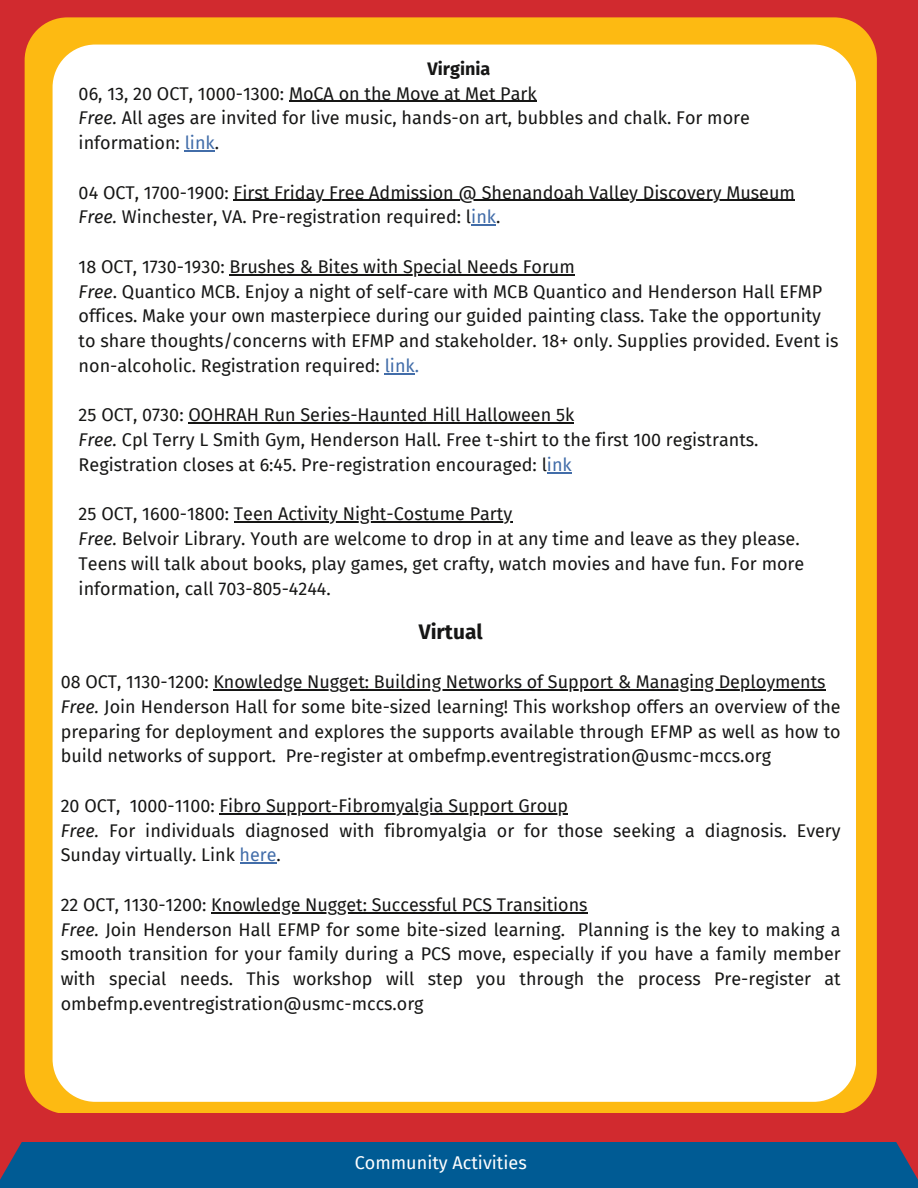
<style>
.page{position:relative;width:918px;height:1188px;background:#d12a2f}
.page>*{position:absolute;margin:0;border:0;box-sizing:border-box;transform-origin:0 0}
.t1{font:700 20.85px "Fira Sans";color:#161615}
.t2{font:18px/24.8px "Fira Sans";color:#161615}
.t3{font:18px "Fira Sans";color:#fff}
.t4{font:700 18px "Fira Sans";color:#161615}
.t5{font:17.85px/24.8px "Fira Sans";color:#161615}
.s1{font-style:italic}
.s2{color:#426da9}
</style>
<div class="page">
<div style="left:0;top:1142px;width:918px;height:46px;background:#005b94"></div>
<div style="left:25px;top:17px;width:852px;height:1096px;background:#fdba12"></div>
<div style="left:53px;top:45px;width:803px;height:1057px;background:#fff"></div>
<hr style="left:213px;top:689px;width:613px;height:1px;background:#161615">
<hr style="left:219px;top:813px;width:349px;height:1px;background:#161615">
<hr style="left:240px;top:862px;width:37px;height:2px;background:#426da9">
<hr style="left:211px;top:912px;width:377px;height:1px;background:#161615">
<hr style="left:289px;top:101px;width:248px;height:1px;background:#161615">
<hr style="left:185px;top:150px;width:30px;height:1px;background:#426da9">
<hr style="left:234px;top:200px;width:561px;height:1px;background:#161615">
<svg style="left:471px;top:225px;width:25px;height:1px"></svg>
<hr style="left:230px;top:274px;width:345px;height:1px;background:#161615">
<hr style="left:385px;top:373px;width:30px;height:1px;background:#426da9">
<hr style="left:188px;top:423px;width:386px;height:1px;background:#161615">
<svg style="left:547px;top:472px;width:25px;height:1px"></svg>
<hr style="left:234px;top:522px;width:278px;height:1px;background:#161615">
<p class="t4" style="left:428px;top:58px;width:64px">Virginia</p>
<h1 class="t2" style="left:79px;top:81px;width:460px">06, 13, 20 OCT, 1000-1300: MoCA on the Move at Met Park</h1>
<p class="t2" style="left:79px;top:106px;width:673px"><span class="s1">Free.</span> All ages are invited for live music, hands-on art, bubbles and chalk. For more information: <span class="s2">link</span>.</p>
<p class="t2" style="left:79px;top:180px;width:718px">04 OCT, 1700-1900: First Friday Free Admission @ Shenandoah Valley Discovery Museum</p>
<p class="t2" style="left:79px;top:205px;width:423px"><span class="s1">Free.</span> Winchester, VA. Pre-registration required: l<span class="s2">ink</span>.</p>
<p class="t2" style="left:79px;top:255px;width:498px">18 OCT, 1730-1930: Brushes &amp; Bites with Special Needs Forum</p>
<p class="t2" style="left:79px;top:279px;width:745px"><span class="s1">Free</span>. Quantico MCB. Enjoy a night of self-care with MCB Quantico and Henderson Hall EFMP</p>
<p class="t2" style="left:79px;top:304px;width:761px">offices. Make your own masterpiece during our guided painting class. Take the opportunity to share thoughts/concerns with EFMP and stakeholder. 18+ only. Supplies provided. Event is non-alcoholic. Registration required: <span class="s2">link.</span></p>
<p class="t2" style="left:79px;top:403px;width:497px">25 OCT, 0730: OOHRAH Run Series-Haunted Hill Halloween 5k</p>
<p class="t2" style="left:79px;top:428px;width:681px"><span class="s1">Free.</span> Cpl Terry L Smith Gym, Henderson Hall. Free t-shirt to the first 100 registrants.<br>Registration closes at 6:45. Pre-registration encouraged: l<span class="s2">ink</span></p>
<p class="t2" style="left:79px;top:502px;width:727px">25 OCT, 1600-1800: Teen Activity Night-Costume Party<br><span class="s1">Free.</span> Belvoir Library. Youth are welcome to drop in at any time and leave as they please.<br>Teens will talk about books, play games, get crafty, watch movies and have fun. For more information, call 703-805-4244.</p>
<p class="t1" style="left:419px;top:619px;width:65px">Virtual</p>
<p class="t5" style="left:61px;top:670px;width:766px">08 OCT, 1130-1200: Knowledge Nugget: Building Networks of Support &amp; Managing Deployments</p>
<p class="t5" style="left:61px;top:694px;width:781px"><span class="s1">Free.</span> Join Henderson Hall for some bite-sized learning! This workshop offers an overview of the</p>
<p class="t5" style="left:61px;top:719px;width:781px">preparing for deployment and explores the supports available through EFMP as well as how to build networks of support. Pre-register at ombefmp.eventregistration@usmc-mccs.org</p>
<p class="t5" style="left:61px;top:793px;width:61px">20 OCT,</p>
<p class="t5" style="left:130px;top:793px;width:440px">1000-1100: Fibro Support-Fibromyalgia Support Group</p>
<p class="t5" style="left:61px;top:818px;width:781px"><span class="s1">Free.</span> For individuals diagnosed with fibromyalgia or for those seeking a diagnosis. Every<br>Sunday virtually. Link <span class="s2">here</span>.</p>
<p class="t5" style="left:61px;top:892px;width:528px">22 OCT, 1130-1200: Knowledge Nugget: Successful PCS Transitions</p>
<p class="t5" style="left:61px;top:917px;width:781px"><span class="s1">Free.</span> Join Henderson Hall EFMP for some bite-sized learning. Planning is the key to making a</p>
<p class="t5" style="left:61px;top:942px;width:781px;text-align:justify">smooth transition for your family during a PCS move, especially if you have a family member with special needs. This workshop will step you through the process Pre-register at ombefmp.eventregistration@usmc-mccs.org</p>
<p class="t3" style="left:355px;top:1152px;width:173px">Community Activities</p>
</div>
